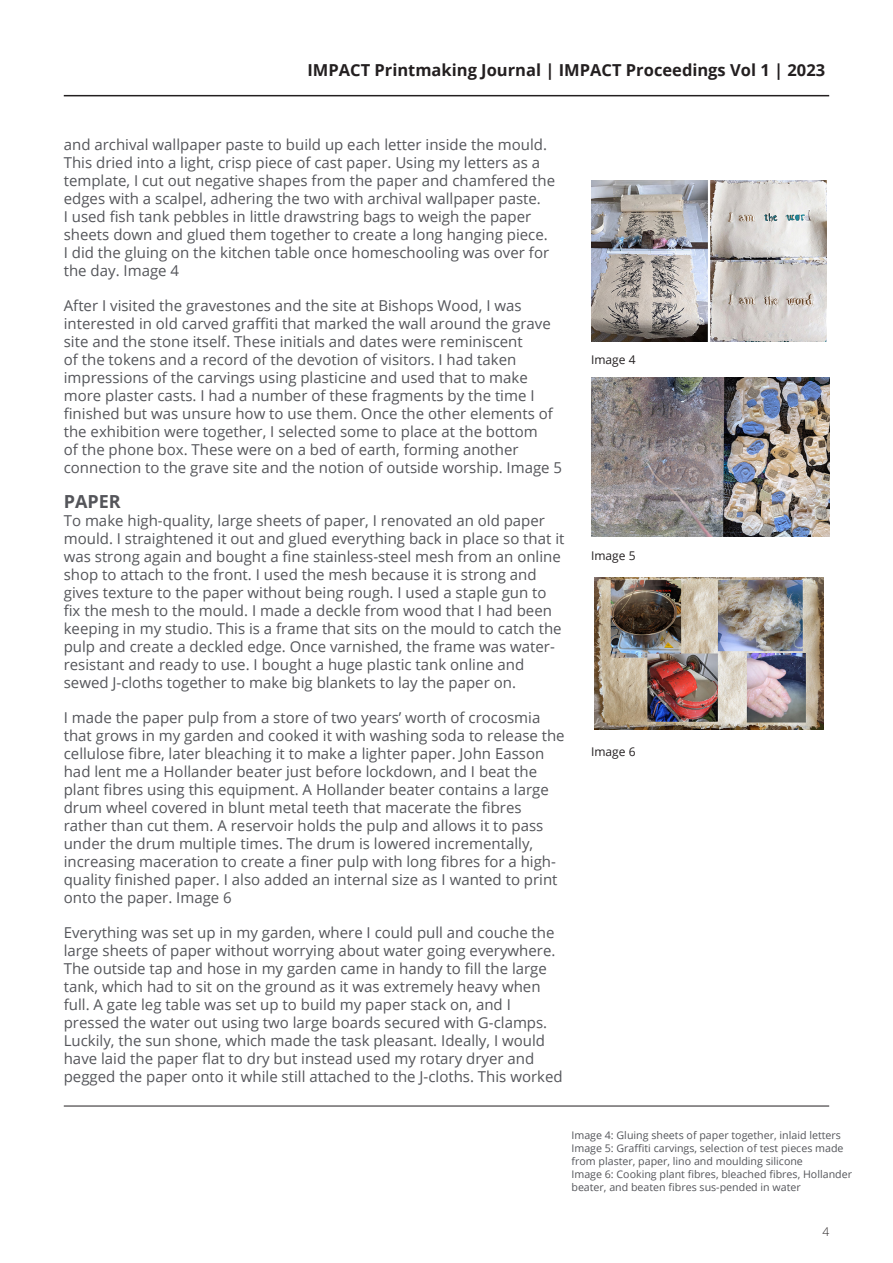
<style>
.page{position:relative;width:893px;height:1263px;background:#fff}
.page>*{position:absolute;margin:0;border:0;box-sizing:border-box;transform-origin:0 0}
.Heading{font:700 18px "Open Sans";color:#54555a}
.t1{font:700 16.5px "Open Sans";color:#231f20}
.Body_Text{font:15px/18px "Open Sans";color:#54555a}
.t2{font:12px "Open Sans";color:#231f20}
.t3{font:300 12px "Open Sans";color:#231f20}
.Figure_caption{font:10.5px/13.2px "Open Sans";color:#54555a}
.s1{font-style:inherit}
</style>
<div class="page">
<hr style="left:64px;top:95px;width:765px;height:1px;background:#231f20">
<hr style="left:64px;top:1106px;width:765px;height:1px;background:#231f20">
<img style="left:591px;top:181px;width:235px;height:161px">
<img style="left:594px;top:577px;width:229px;height:153px">
<img style="left:591px;top:378px;width:238px;height:159px">
<p class="t1" style="left:307px;top:59px;width:519px">IMPACT Printmaking Journal | IMPACT Proceedings <span class="s1">Vol 1</span> | 2023</p>
<p class="Body_Text" style="left:64px;top:135px;width:493px">and archival wallpaper paste to build up each letter inside the mould.<br>This dried into a light, crisp piece of cast paper. Using my letters as a template, I cut out negative shapes from the paper and chamfered the edges with a scalpel, adhering the two with archival wallpaper paste.<br>I used fish tank pebbles in little drawstring bags to weigh the paper sheets down and glued them together to create a long hanging piece.<br>I did the gluing on the kitchen table once homeschooling was over for the day. Image 4</p>
<p class="Body_Text" style="left:64px;top:296px;width:500px">After I visited the gravestones and the site at Bishops Wood, I was interested in old carved graffiti that marked the wall around the grave site and the stone itself. These initials and dates were reminiscent<br>of the tokens and a record of the devotion of visitors. I had taken impressions of the carvings using plasticine and used that to make more plaster casts. I had a number of these fragments by the time I finished but was unsure how to use them. Once the other elements of the exhibition were together, I selected some to place at the bottom<br>of the phone box. These were on a bed of earth, forming another connection to the grave site and the notion of outside worship. Image 5</p>
<p class="Heading" style="left:64px;top:488px;width:58px">PAPER</p>
<p class="Body_Text" style="left:64px;top:511px;width:502px">To make high-quality, large sheets of paper, I renovated an old paper mould. I straightened it out and glued everything back in place so that it was strong again and bought a fine stainless-steel mesh from an online shop to attach to the front. I used the mesh because it is strong and gives texture to the paper without being rough. I used a staple gun to fix the mesh to the mould. I made a deckle from wood that I had been keeping in my studio. This is a frame that sits on the mould to catch the pulp and create a deckled edge. Once varnished, the frame was water&shy;resistant and ready to use. I bought a huge plastic tank online and sewed J-cloths together to make big blankets to lay the paper on.</p>
<p class="Body_Text" style="left:64px;top:708px;width:502px">I made the paper pulp from a store of two years’ worth of crocosmia that grows in my garden and cooked it with washing soda to release the cellulose fibre, later bleaching it to make a lighter paper. John Easson had lent me a Hollander beater just before lockdown, and I beat the plant fibres using this equipment. A Hollander beater contains a large drum wheel covered in blunt metal teeth that macerate the fibres rather than cut them. A reservoir holds the pulp and allows it to pass under the drum multiple times. The drum is lowered incrementally, increasing maceration to create a finer pulp with long fibres for a high&shy;quality finished paper. I also added an internal size as I wanted to print onto the paper. Image 6</p>
<p class="Body_Text" style="left:64px;top:923px;width:500px">Everything was set up in my garden, where I could pull and couche the large sheets of paper without worrying about water going everywhere.<br>The outside tap and hose in my garden came in handy to fill the large tank, which had to sit on the ground as it was extremely heavy when full. A gate leg table was set up to build my paper stack on, and I pressed the water out using two large boards secured with G-clamps.<br>Luckily, the sun shone, which made the task pleasant. Ideally, I would have laid the paper flat to dry but instead used my rotary dryer and pegged the paper onto it while still attached to the J-cloths. This worked</p>
<p class="t2" style="left:591px;top:351px;width:46px">Image 4</p>
<p class="t2" style="left:591px;top:547px;width:46px">Image 5</p>
<p class="t2" style="left:591px;top:744px;width:46px">Image 6</p>
<p class="Figure_caption" style="left:571px;top:1128px;width:282px">Image 4: Gluing sheets of paper together, inlaid letters Image 5: Graffiti carvings, selection of test pieces made from plaster, paper, lino and moulding silicone<br>Image 6: Cooking plant fibres, bleached fibres, Hollander beater, and beaten fibres sus-pended in water</p>
<p class="t3" style="left:822px;top:1223px;width:8px">4</p>
</div>
